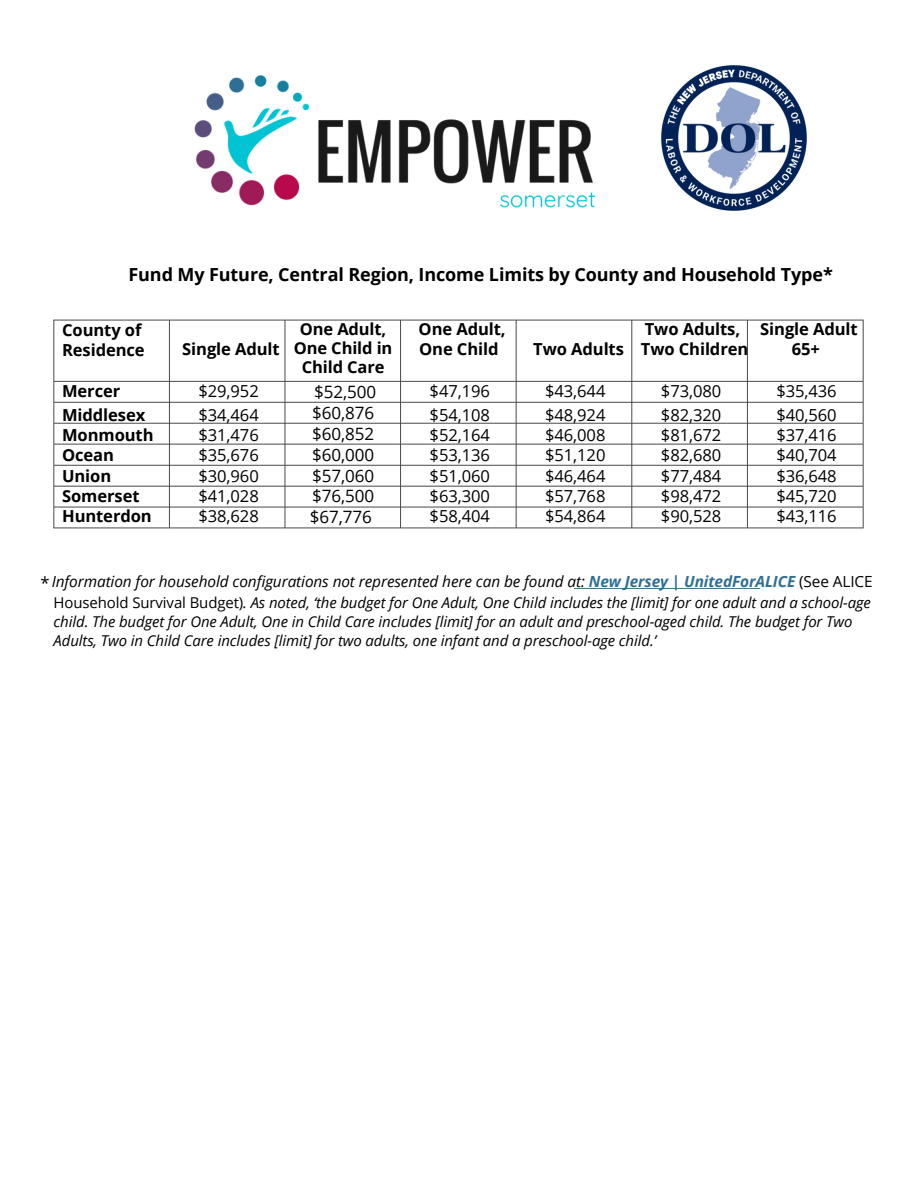
<style>
.page{position:relative;width:918px;height:1188px;background:#fff}
.page>*{position:absolute;margin:0;border:0;box-sizing:border-box;transform-origin:0 0}
.t1{font:700 18px "Open Sans";letter-spacing:-.005em;color:#000}
.t2{font:16.95px/20.9px "Open Sans";letter-spacing:-.005em;color:#000}
.t3{font:16.5px/20.2px "Open Sans";letter-spacing:-.005em;color:#000}
.t4{font:700 16.5px/20.2px "Open Sans";letter-spacing:-.005em;color:#000}
.t5{font:italic 15.45px "Open Sans";letter-spacing:-.005em;color:#000}
.t6{font:italic 15px/19.2px "Open Sans";letter-spacing:-.005em;color:#000}
.s1{font-weight:700;color:#2e6f95}
.s2{font-style:normal}
</style>
<div class="page">
<hr style="left:574px;top:588px;width:185px;height:1px;background:#467886">
<img style="left:53px;top:319px;width:811px;height:210px">
<img style="left:194px;top:75px;width:401px;height:133px">
<img style="left:661px;top:65px;width:146px;height:146px">
<p class="t1" style="left:128px;top:261px;width:706px">Fund My Future, Central Region, Income Limits by County and Household Type*</p>
<p class="t4" style="left:62px;top:320px;width:84px">County of<br>Residence</p>
<h1 class="t4" style="left:62px;top:379px;width:85px;line-height:23.7px">Mercer<br>Middlesex</h1>
<h1 class="t4" style="left:62px;top:425px;width:93px">Monmouth<br>Ocean<br>Union<br>Somerset</h1>
<p class="t4" style="left:62px;top:506px;width:91px">Hunterdon</p>
<h1 class="t4" style="left:182px;top:338px;width:99px">Single Adult</h1>
<h1 class="t3" style="left:199px;top:379px;width:62px;line-height:23.7px">$29,952 $34,464</h1>
<h1 class="t3" style="left:199px;top:425px;width:62px;text-align:justify">$31,476 $35,676 $30,960</h1>
<h2 class="t3" style="left:199px;top:485px;width:62px">$41,028 $38,628</h2>
<p class="t4" style="left:294px;top:319px;width:100px;line-height:19px;text-align:center">One Adult,<br>One Child in<br>Child Care</p>
<h1 class="t2" style="left:310px;top:381px;width:68px">$52,500 $60,876 $60,852 $60,000 $57,060 $76,500 $67,776</h1>
<h2 class="t4" style="left:419px;top:319px;width:89px;line-height:19.2px">One Adult,<br>One Child</h2>
<h1 class="t3" style="left:430px;top:379px;width:62px;line-height:23.7px">$47,196 $54,108</h1>
<h1 class="t3" style="left:430px;top:425px;width:62px;text-align:justify">$52,164 $53,136 $51,060</h1>
<h2 class="t3" style="left:430px;top:485px;width:62px">$63,300 $58,404</h2>
<h1 class="t4" style="left:533px;top:338px;width:92px">Two Adults</h1>
<h2 class="t3" style="left:545px;top:379px;width:62px;line-height:23.7px">$43,644 $48,924</h2>
<h2 class="t3" style="left:545px;top:425px;width:62px;text-align:justify">$46,008 $51,120 $46,464</h2>
<h1 class="t3" style="left:545px;top:485px;width:62px">$57,768 $54,864</h1>
<h2 class="t4" style="left:641px;top:319px;width:109px;line-height:19.2px">Two Adults,<br>Two Children</h2>
<h1 class="t3" style="left:661px;top:379px;width:62px;line-height:23.7px">$73,080 $82,320</h1>
<h1 class="t3" style="left:661px;top:425px;width:62px;text-align:justify">$81,672 $82,680 $77,484</h1>
<h2 class="t3" style="left:661px;top:485px;width:62px">$98,472 $90,528</h2>
<p class="t4" style="left:760px;top:319px;width:99px;line-height:19.2px;text-align:center">Single Adult<br>65+</p>
<p class="t3" style="left:777px;top:379px;width:62px;line-height:23.7px">$35,436 $40,560</p>
<p class="t3" style="left:777px;top:425px;width:62px;text-align:justify">$37,416 $40,704 $36,648</p>
<p class="t3" style="left:777px;top:485px;width:62px">$45,720 $43,116</p>
<p class="t5" style="left:52px;top:571px;width:823px">Information for household configurations not represented here can be found at: <span class="s1">New Jersey | UnitedForALICE</span> <span class="s2">(See ALICE</span></p>
<p class="t6" style="left:54px;top:592px;width:819px"><span class="s2">Household Survival Budget)</span>. As noted, ‘the budget for One Adult, One Child includes the [limit] for one adult and a school-age child. The budget for One Adult, One in Child Care includes [limit] for an adult and preschool-aged child. The budget for Two<br>Adults, Two in Child Care includes [limit] for two adults, one infant and a preschool-age child.’</p>
<h1 class="t3" style="left:41px;top:572px;width:11px">*</h1>
</div>
